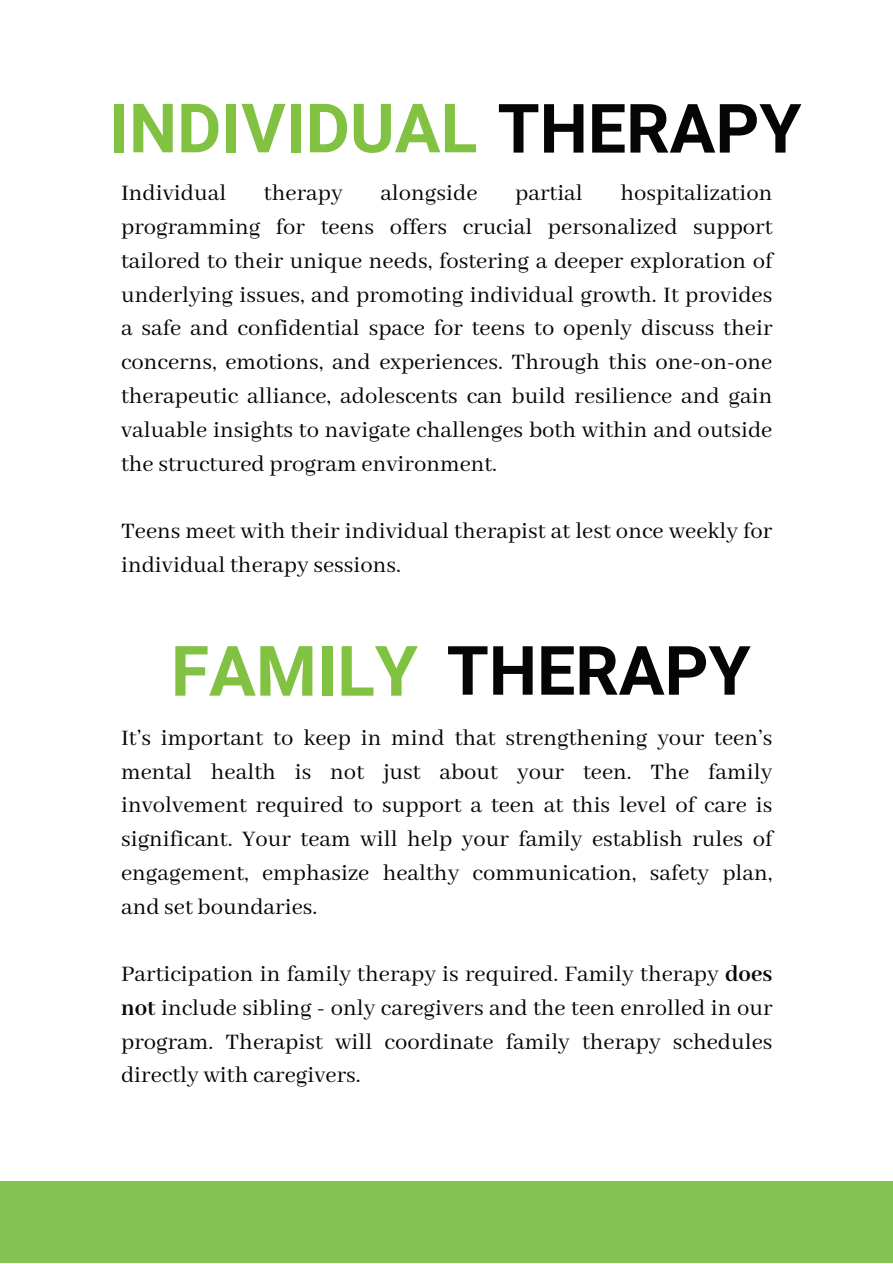
<style>
.page{position:relative;width:893px;height:1264px;background:#fff}
.page>*{position:absolute;margin:0;border:0;box-sizing:border-box;transform-origin:0 0}
.t1{font:700 68.1px "Roboto";color:#81c242}
.t2{font:700 68.1px "Roboto";color:#060505}
.t3{font:24.6px/33.8px "Abhaya Libre";color:#060505;text-align:justify}
.s1{color:#060505}
.s2{font-size:69.6px;color:#81c242}
.s3{font-weight:700}
</style>
<div class="page">
<div style="left:0;top:1181px;width:892px;height:82px;background:#82c353"></div>
<h1 class="t1" style="left:109px;top:80px;width:693px">INDIVIDUAL <span class="s1">THERAPY</span></h1>
<p class="t3" style="left:121px;top:177px;width:107px">Individual</p>
<p class="t3" style="left:264px;top:177px;width:80px">the@apy</p>
<p class="t3" style="left:380px;top:177px;width:99px">alongFide</p>
<p class="t3" style="left:515px;top:177px;width:69px">pa@tial</p>
<p class="t3" style="left:121px;top:177px;width:653px;text-indent:499px">hoFpitalization p@og@amming fo@ teenF offe@F c@ucial pe@Fonalized Fuppo@t tailo@ed to thei@ uni5ue needF, foFte@ing a deepe@ explo@ation of unde@lying iFFueF, and p@omoting individual g@owth. It p@ovideF a Fafe and confidential Fpace fo@ teenF to openly diFcuFF thei@ conce@nF, emotionF, and expe@ienceF. Th@ough thiF oneNonNone the@apeutic alliance, adoleFcentF can build @eFilience and gain valuable inFightF to navigate challengeF both within and outFide the Ft@uctu@ed p@og@am envi@onment.</p>
<p class="t3" style="left:121px;top:515px;width:652px">TeenF meet with thei@ individual the@apiFt at leFt once weekly fo@ individual the@apy FeFFionF.</p>
<h1 class="t2" style="left:171px;top:622px;width:581px"><span class="s2">FAMILY</span> THERAPY</h1>
<p class="t3" style="left:121px;top:721px;width:652px">It=F impo@tant to keep in mind that Ft@engthening you@ teen=F mental health iF not juFt about you@ teen. The family involvement @e5ui@ed to Fuppo@t a teen at thiF level of ca@e iF Fignificant. You@ team will help you@ family eFtabliFh @uleF of engagement, emphaFize healthy communication, Fafety plan, and Fet bounda@ieF.</p>
<p class="t3" style="left:121px;top:958px;width:653px">Pa@ticipation in family the@apy iF @e5ui@ed. Family the@apy <span class="s3">does not</span> include Fibling N only ca@egive@F and the teen en@olled in ou@ p@og@am. The@apiFt will coo@dinate family the@apy FcheduleF di@ectly with ca@egive@F.</p>
</div>
